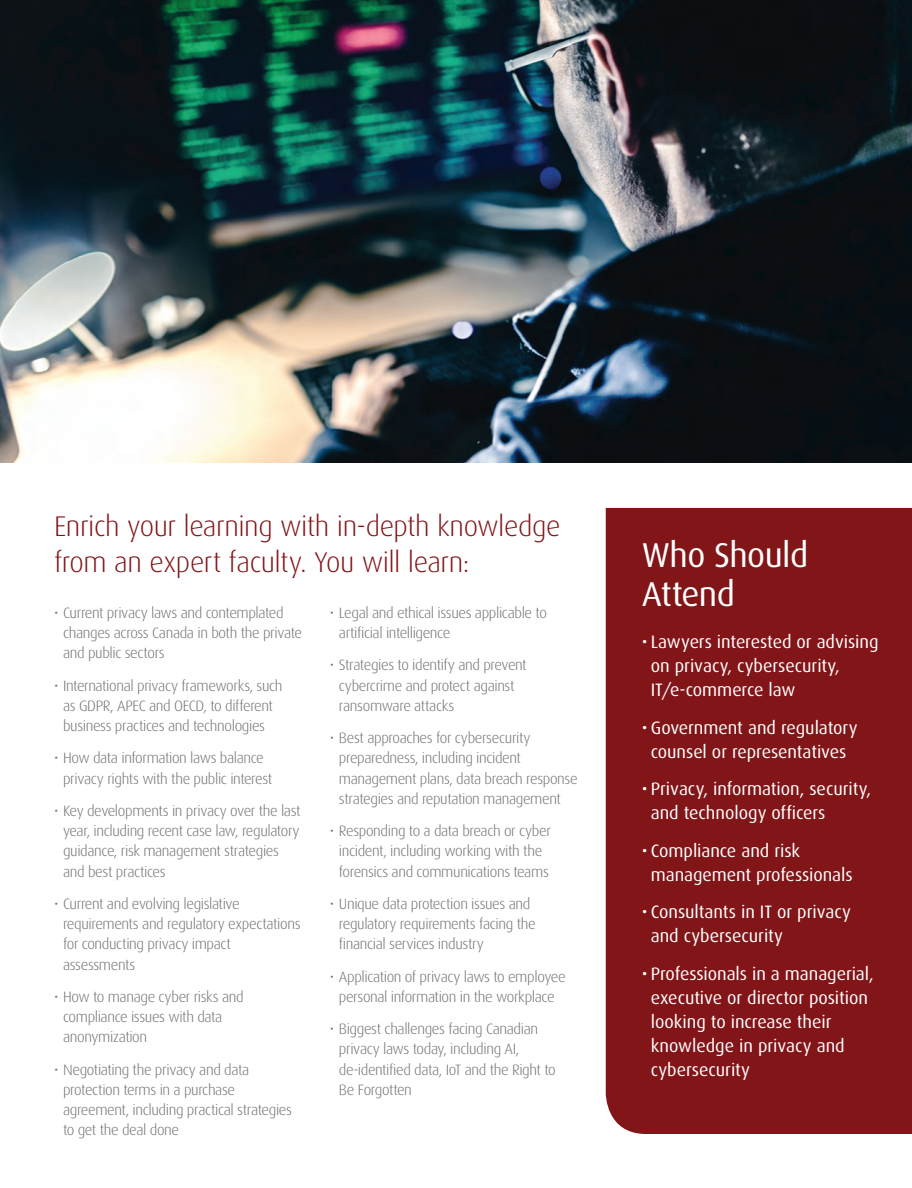
<style>
.page{position:relative;width:912px;height:1188px;background:#fff}
.page>*{position:absolute;margin:0;border:0;box-sizing:border-box;transform-origin:0 0}
.t1{font:34.5px/39px "Dax";letter-spacing:-.015em;color:#fff}
.t2{font:300 28.5px/36px "Dax";letter-spacing:-.015em;color:#811518}
.t3{font:18px/24px "Dax";letter-spacing:-.005em;color:#fff}
.t4{font:300 15px/20.2px "Dax";letter-spacing:-.025em;color:#6c6d70}
</style>
<div class="page">
<div style="left:605px;top:508px;width:306px;height:626px;background:#811518"></div>
<img style="left:0;top:0;width:911px;height:463px">
<p class="t2" style="left:54px;top:508px;width:508px">Enrich your learning with in-depth knowledge from an expert faculty. You will learn:</p>
<p class="t4" style="left:63px;top:603px;width:240px;text-indent:-9px">• Current privacy laws and contemplated changes across Canada in both the private and public sectors</p>
<p class="t4" style="left:54px;top:675px;width:230px;text-align:center">• International privacy frameworks, such as GDPR, APEC and OECD, to different business practices and technologies</p>
<p class="t4" style="left:63px;top:748px;width:211px;text-indent:-9px">• How data information laws balance privacy rights with the public interest</p>
<p class="t4" style="left:63px;top:801px;width:239px;text-indent:-9px">• Key developments in privacy over the last year, including recent case law, regulatory guidance, risk management strategies and best practices</p>
<p class="t4" style="left:63px;top:894px;width:239px;text-indent:-9px">• Current and evolving legislative requirements and regulatory expectations for conducting privacy impact assessments</p>
<p class="t4" style="left:63px;top:987px;width:182px;text-indent:-9px">• How to manage cyber risks and compliance issues with data anonymization</p>
<p class="t4" style="left:63px;top:1059px;width:230px;text-indent:-9px">• Negotiating the privacy and data protection terms in a purchase agreement, including practical strategies to get the deal done</p>
<p class="t4" style="left:339px;top:603px;width:209px;text-indent:-9px">• Legal and ethical issues applicable to artificial intelligence</p>
<p class="t4" style="left:339px;top:655px;width:189px;text-indent:-9px">• Strategies to identify and prevent cybercrime and protect against ransomware attacks</p>
<p class="t4" style="left:339px;top:728px;width:240px;text-indent:-9px">• Best approaches for cybersecurity preparedness, including incident management plans, data breach response strategies and reputation management</p>
<p class="t4" style="left:330px;top:821px;width:222px;text-align:center">• Responding to a data breach or cyber incident, including working with the forensics and communications teams</p>
<p class="t4" style="left:339px;top:894px;width:198px;text-indent:-9px">• Unique data protection issues and regulatory requirements facing the financial services industry</p>
<p class="t4" style="left:330px;top:966px;width:237px;text-align:center">• Application of privacy laws to employee personal information in the workplace</p>
<p class="t4" style="left:339px;top:1019px;width:218px;text-indent:-9px">• Biggest challenges facing Canadian privacy laws today, including AI, de‑identified data, IoT and the Right to<br>Be Forgotten</p>
<p class="t1" style="left:641px;top:536px;width:168px">Who Should<br>Attend</p>
<p class="t3" style="left:650px;top:630px;width:229px;text-indent:-9px">• Lawyers interested or advising on privacy, cybersecurity,<br>IT/e‑commerce law</p>
<p class="t3" style="left:641px;top:716px;width:217px;text-align:center">• Government and regulatory counsel or representatives</p>
<p class="t3" style="left:650px;top:777px;width:222px;text-indent:-9px">• Privacy, information, security, and technology officers</p>
<p class="t3" style="left:650px;top:839px;width:203px;text-indent:-9px">• Compliance and risk management professionals</p>
<p class="t3" style="left:650px;top:900px;width:202px;text-indent:-9px">• Consultants in IT or privacy and cybersecurity</p>
<p class="t3" style="left:650px;top:962px;width:224px;text-indent:-9px">• Professionals in a managerial, executive or director position looking to increase their knowledge in privacy and cybersecurity</p>
</div>
